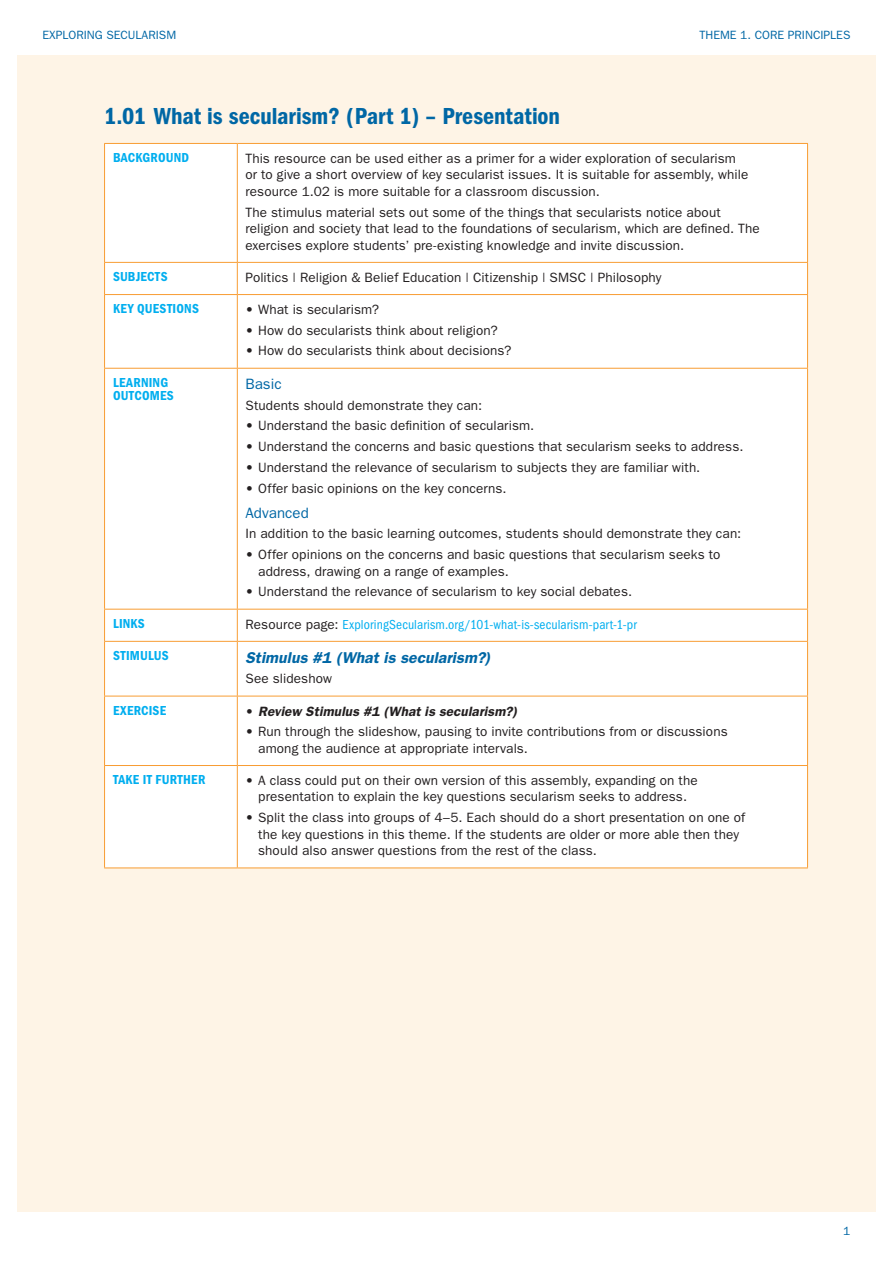
<style>
.page{position:relative;width:893px;height:1263px;background:#fff}
.page>*{position:absolute;margin:0;border:0;box-sizing:border-box;transform-origin:0 0}
.Main_Heading_1{font:600 condensed 24px "Franklin Gothic";color:#0067a5}
.Table_Subheader{font:italic 600 15.75px "Franklin Gothic";letter-spacing:.005em;color:#0067a5}
.Table_SubSubheader{font:15px "Franklin Gothic";letter-spacing:.005em;color:#0067a5}
.Table_Body_Text{font:13.5px/16.5px "Franklin Gothic";letter-spacing:.01em;color:#231f20}
.Table_Column_1_Heade{font:600 condensed 13.5px/13.5px "Franklin Gothic";letter-spacing:.015em;color:#00aeef}
.Table_Body_Text-2{font:condensed 13.5px "Franklin Gothic";letter-spacing:.01em;color:#00aeef}
.t1{font:italic 600 13.5px "Franklin Gothic";letter-spacing:.005em;color:#231f20}
.Running_Head_R{font:12px "Franklin Gothic";color:#0067a5}
.Running_Head_L{font:12px "Franklin Gothic";color:#0067a5}
.s1{font-stretch:normal;color:#231f20}
.s2{font-weight:400;font-style:normal}
</style>
<div class="page">
<div style="left:17px;top:55px;width:859px;height:1157px;background:#fef4e6"></div>
<div style="left:105px;top:144px;width:702px;height:723px;background:#fff"></div>
<hr style="left:238px;top:294px;width:570px;height:1px;background:#f89d33">
<hr style="left:238px;top:368px;width:570px;height:1px;background:#f89d33">
<hr style="left:238px;top:609px;width:570px;height:1px;background:#f89d33">
<hr style="left:238px;top:641px;width:570px;height:1px;background:#f89d33">
<hr style="left:238px;top:696px;width:570px;height:1px;background:#f89d33">
<hr style="left:238px;top:765px;width:570px;height:1px;background:#f89d33">
<hr style="left:238px;top:867px;width:570px;height:1px;background:#f89d33">
<hr style="left:238px;top:262px;width:570px;height:1px;background:#f89d33">
<hr style="left:104px;top:294px;width:134px;height:1px;background:#f89d33">
<hr style="left:104px;top:368px;width:134px;height:1px;background:#f89d33">
<hr style="left:104px;top:609px;width:134px;height:1px;background:#f89d33">
<hr style="left:104px;top:641px;width:134px;height:1px;background:#f89d33">
<hr style="left:104px;top:696px;width:134px;height:1px;background:#f89d33">
<hr style="left:104px;top:765px;width:134px;height:1px;background:#f89d33">
<hr style="left:104px;top:867px;width:134px;height:1px;background:#f89d33">
<hr style="left:104px;top:262px;width:134px;height:1px;background:#f89d33">
<hr style="left:104px;top:143px;width:134px;height:1px;background:#f89d33">
<hr style="left:104px;top:144px;width:1px;height:118px;background:#f89d33">
<hr style="left:104px;top:263px;width:1px;height:31px;background:#f89d33">
<hr style="left:104px;top:295px;width:1px;height:73px;background:#f89d33">
<hr style="left:104px;top:369px;width:1px;height:240px;background:#f89d33">
<hr style="left:104px;top:609px;width:1px;height:32px;background:#f89d33">
<hr style="left:104px;top:642px;width:1px;height:54px;background:#f89d33">
<hr style="left:104px;top:696px;width:1px;height:69px;background:#f89d33">
<hr style="left:104px;top:766px;width:1px;height:101px;background:#f89d33">
<hr style="left:238px;top:143px;width:570px;height:1px;background:#f89d33">
<hr style="left:807px;top:144px;width:1px;height:118px;background:#f89d33">
<hr style="left:807px;top:263px;width:1px;height:31px;background:#f89d33">
<hr style="left:807px;top:295px;width:1px;height:73px;background:#f89d33">
<hr style="left:807px;top:369px;width:1px;height:240px;background:#f89d33">
<hr style="left:807px;top:609px;width:1px;height:32px;background:#f89d33">
<hr style="left:807px;top:642px;width:1px;height:54px;background:#f89d33">
<hr style="left:807px;top:696px;width:1px;height:69px;background:#f89d33">
<hr style="left:807px;top:766px;width:1px;height:101px;background:#f89d33">
<hr style="left:237px;top:144px;width:1px;height:118px;background:#f89d33">
<hr style="left:237px;top:263px;width:1px;height:31px;background:#f89d33">
<hr style="left:237px;top:295px;width:1px;height:73px;background:#f89d33">
<hr style="left:237px;top:369px;width:1px;height:240px;background:#f89d33">
<hr style="left:237px;top:609px;width:1px;height:32px;background:#f89d33">
<hr style="left:237px;top:642px;width:1px;height:54px;background:#f89d33">
<hr style="left:237px;top:696px;width:1px;height:69px;background:#f89d33">
<hr style="left:237px;top:766px;width:1px;height:101px;background:#f89d33">
<p class="Running_Head_L" style="left:43px;top:28px;width:135px">EXPLORING SECULARISM</p>
<p class="Running_Head_R" style="left:699px;top:28px;width:152px">THEME 1. CORE PRINCIPLES</p>
<p class="Main_Heading_1" style="left:104px;top:103px;width:457px">1.01 What is secularism? (Part 1) – Presentation</p>
<p class="Table_Column_1_Heade" style="left:113px;top:151px;width:77px">BACKGROUND</p>
<p class="Table_Body_Text" style="left:245px;top:150px;width:505px">This resource can be used either as a primer for a wider exploration of secularism or to give a short overview of key secularist issues. It is suitable for assembly, while resource 1.02 is more suitable for a classroom discussion.</p>
<p class="Table_Body_Text" style="left:245px;top:203px;width:516px">The stimulus material sets out some of the things that secularists notice about religion and society that lead to the foundations of secularism, which are defined. The exercises explore students’ pre-existing knowledge and invite discussion.</p>
<p class="Table_Column_1_Heade" style="left:113px;top:270px;width:56px">SUBJECTS</p>
<p class="Table_Body_Text" style="left:245px;top:269px;width:418px">Politics | Religion &amp; Belief Education | Citizenship | SMSC | Philosophy</p>
<p class="Table_Column_1_Heade" style="left:113px;top:302px;width:87px">KEY QUESTIONS</p>
<p class="Table_Body_Text" style="left:245px;top:301px;width:135px">• What is secularism?</p>
<p class="Table_Body_Text" style="left:245px;top:322px;width:254px">• How do secularists think about religion?</p>
<p class="Table_Body_Text" style="left:245px;top:342px;width:268px">• How do secularists think about decisions?</p>
<p class="Table_Column_1_Heade" style="left:113px;top:376px;width:62px">LEARNING<br>OUTCOMES</p>
<p class="Table_SubSubheader" style="left:245px;top:375px;width:38px">Basic</p>
<p class="Table_Body_Text" style="left:245px;top:396px;width:238px">Students should demonstrate they can:</p>
<p class="Table_Body_Text" style="left:245px;top:417px;width:290px">• Understand the basic definition of secularism.</p>
<p class="Table_Body_Text" style="left:245px;top:438px;width:499px">• Understand the concerns and basic questions that secularism seeks to address.</p>
<p class="Table_Body_Text" style="left:245px;top:459px;width:456px">• Understand the relevance of secularism to subjects they are familiar with.</p>
<p class="Table_Body_Text" style="left:245px;top:479px;width:263px">• Offer basic opinions on the key concerns.</p>
<p class="Table_SubSubheader" style="left:245px;top:504px;width:65px">Advanced</p>
<p class="Table_Body_Text" style="left:245px;top:525px;width:497px">In addition to the basic learning outcomes, students should demonstrate they can:</p>
<p class="Table_Body_Text" style="left:258px;top:546px;width:464px;text-indent:-13px">• Offer opinions on the concerns and basic questions that secularism seeks to address, drawing on a range of examples.</p>
<p class="Table_Body_Text" style="left:245px;top:583px;width:388px">• Understand the relevance of secularism to key social debates.</p>
<p class="Table_Column_1_Heade" style="left:113px;top:617px;width:33px">LINKS</p>
<p class="Table_Body_Text-2" style="left:245px;top:616px;width:393px"><span class="s1">Resource page:</span> ExploringSecularism.org/101-what-is-secularism-part-1-pr</p>
<p class="Table_Column_1_Heade" style="left:113px;top:649px;width:57px">STIMULUS</p>
<p class="Table_Subheader" style="left:245px;top:648px;width:247px">Stimulus #1 (What is secularism?)</p>
<p class="Table_Body_Text" style="left:245px;top:670px;width:88px">See slideshow</p>
<p class="Table_Column_1_Heade" style="left:113px;top:703px;width:55px">EXERCISE</p>
<p class="t1" style="left:245px;top:703px;width:273px"><span class="s2">•</span> Review Stimulus #1 (What is secularism?)</p>
<p class="Table_Body_Text" style="left:258px;top:723px;width:471px;text-indent:-13px">• Run through the slideshow, pausing to invite contributions from or discussions among the audience at appropriate intervals.</p>
<p class="Table_Column_1_Heade" style="left:113px;top:773px;width:94px">TAKE IT FURTHER</p>
<p class="Table_Body_Text" style="left:245px;top:772px;width:454px;text-align:center">• A class could put on their own version of this assembly, expanding on the presentation to explain the key questions secularism seeks to address.</p>
<p class="Table_Body_Text" style="left:258px;top:809px;width:489px;text-indent:-13px">• Split the class into groups of 4–5. Each should do a short presentation on one of the key questions in this theme. If the students are older or more able then they should also answer questions from the rest of the class.</p>
<p class="Running_Head_R" style="left:843px;top:1224px;width:9px">1</p>
</div>
